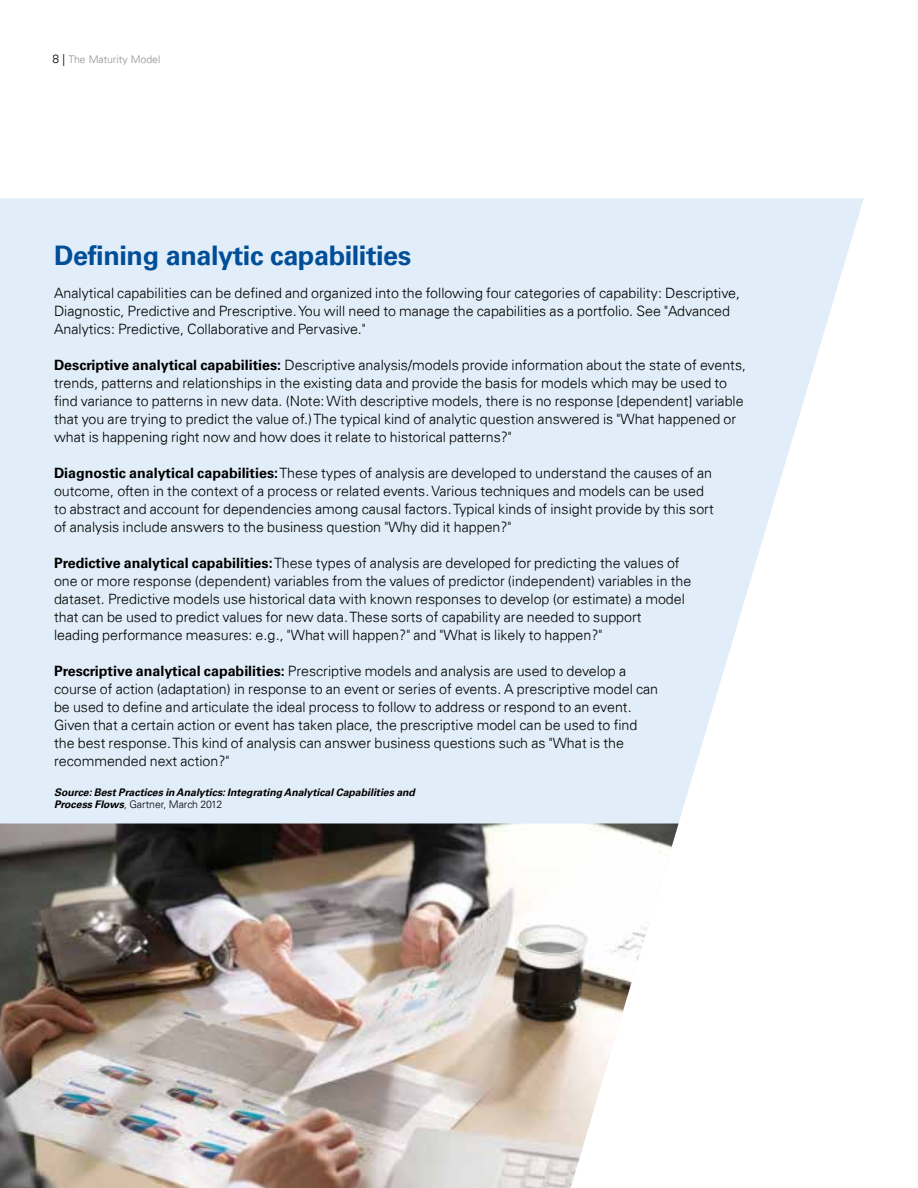
<style>
.page{position:relative;width:918px;height:1188px;background:#fff}
.page>*{position:absolute;margin:0;border:0;box-sizing:border-box;transform-origin:0 0}
.Heading_18pt{font:700 27px "Univers 65";letter-spacing:-.015em;color:#004e98}
.Bodycopy_9_5pt{font:300 14.25px/18px "Univers 45";color:#000}
.Bodycopy_9_5pt-2{font:italic 700 10.5px/12px "Univers 65";color:#000}
.t1{font:300 10.5px "Univers 45";color:#919195}
.s1{font-size:12px;color:#000}
.s2{font-family:"Univers 65";font-weight:700}
.s3{font-family:"Univers 45";font-weight:300;font-style:normal}
</style>
<div class="page">
<svg style="left:0;top:198px;width:864px;height:626px;background:#e3eff9"></svg>
<img style="left:0;top:824px;width:679px;height:364px">
<p class="t1" style="left:52px;top:53px;width:109px"><span class="s1">8 |</span> The Maturity Model</p>
<p class="Heading_18pt" style="left:54px;top:240px;width:359px">Defining analytic capabilities</p>
<p class="Bodycopy_9_5pt" style="left:54px;top:284px;width:688px">Analytical capabilities can be defined and organized into the following four categories of capability: Descriptive,<br>Diagnostic, Predictive and Prescriptive. You will need to manage the capabilities as a portfolio. See "Advanced<br>Analytics: Predictive, Collaborative and Pervasive."</p>
<p class="Bodycopy_9_5pt" style="left:54px;top:356px;width:694px"><span class="s2">Descriptive analytical capabilities:</span> Descriptive analysis/models provide information about the state of events, trends, patterns and relationships in the existing data and provide the basis for models which may be used to find variance to patterns in new data. (Note: With descriptive models, there is no response [dependent] variable that you are trying to predict the value of.) The typical kind of analytic question answered is "What happened or what is happening right now and how does it relate to historical patterns?"</p>
<p class="Bodycopy_9_5pt" style="left:54px;top:464px;width:661px"><span class="s2">Diagnostic analytical capabilities:</span> These types of analysis are developed to understand the causes of an outcome, often in the context of a process or related events. Various techniques and models can be used to abstract and account for dependencies among causal factors. Typical kinds of insight provide by this sort of analysis include answers to the business question "Why did it happen?"</p>
<p class="Bodycopy_9_5pt" style="left:54px;top:554px;width:639px"><span class="s2">Predictive analytical capabilities:</span> These types of analysis are developed for predicting the values of one or more response (dependent) variables from the values of predictor (independent) variables in the dataset. Predictive models use historical data with known responses to develop (or estimate) a model that can be used to predict values for new data. These sorts of capability are needed to support<br>leading performance measures: e.g., "What will happen?" and "What is likely to happen?"</p>
<p class="Bodycopy_9_5pt" style="left:54px;top:662px;width:606px"><span class="s2">Prescriptive analytical capabilities:</span> Prescriptive models and analysis are used to develop a course of action (adaptation) in response to an event or series of events. A prescriptive model can be used to define and articulate the ideal process to follow to address or respond to an event.<br>Given that a certain action or event has taken place, the prescriptive model can be used to find the best response. This kind of analysis can answer business questions such as "What is the recommended next action?"</p>
<p class="Bodycopy_9_5pt-2" style="left:54px;top:786px;width:363px">Source: Best Practices in Analytics: Integrating Analytical Capabilities and<br>Process Flows<span class="s3">, Gartner, March 2012</span></p>
</div>
